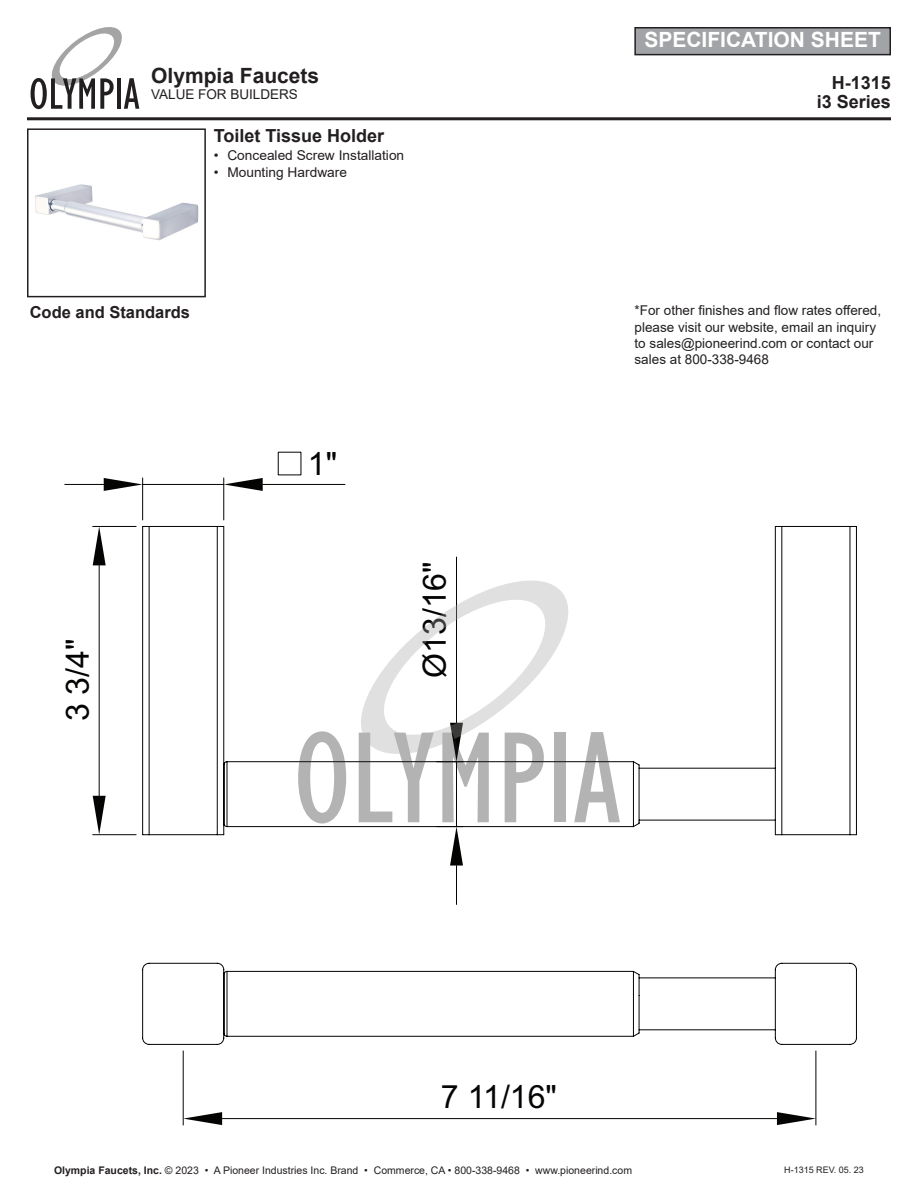
<style>
.page{position:relative;width:918px;height:1188px;background:#fff}
.page>*{position:absolute;margin:0;border:0;box-sizing:border-box;transform-origin:0 0}
.t1{font:32.1px "Arial";color:#040503}
.t2{font:700 21px "Arial";color:#fff}
.t3{font:700 21px "Arial";color:#231f20}
.t4{font:700 18px "Arial";color:#231f20}
.t5{font:700 16.5px "Arial";color:#231f20}
.t6{font:13.5px/16.2px "Arial";color:#231f20}
.t7{font:10.5px "Arial";color:#231f20}
.t8{font:9px "Arial";color:#231f20}
.s1{font-weight:700}
</style>
<div class="page">
<hr style="left:183px;top:1051px;width:1px;height:74px;background:#040503">
<hr style="left:816px;top:1051px;width:1px;height:74px;background:#040503">
<hr style="left:222px;top:1118px;width:555px;height:1px;background:#040503">
<svg style="left:183px;top:1112px;width:39px;height:13px"></svg>
<svg style="left:777px;top:1112px;width:39px;height:13px"></svg>
<hr style="left:93px;top:834px;width:43px;height:1px;background:#040503">
<hr style="left:93px;top:526px;width:43px;height:1px;background:#040503">
<hr style="left:99px;top:565px;width:1px;height:231px;background:#040503">
<svg style="left:93px;top:796px;width:13px;height:39px"></svg>
<svg style="left:93px;top:527px;width:13px;height:38px"></svg>
<hr style="left:65px;top:484px;width:39px;height:1px;background:#040503">
<svg style="left:104px;top:478px;width:38px;height:13px"></svg>
<svg style="left:142px;top:452px;width:715px;height:593px"></svg>
<svg style="left:31px;top:27px;width:108px;height:82px"></svg>
<hr style="left:27px;top:117px;width:864px;height:3px;background:#231f20">
<img style="left:35px;top:184px;width:164px;height:57px">
<div style="left:27px;top:128px;width:179px;height:169px;border:2px solid #231f20"></div>
<div style="left:635px;top:28px;width:255px;height:27px;background:#a1a3a6"></div>
<div style="left:634px;top:27px;width:257px;height:28px;border:2px solid #231f20"></div>
<svg style="left:298px;top:580px;width:322px;height:286px"></svg>
<p class="t3" style="left:151px;top:61px;width:170px">Olympia Faucets</p>
<p class="t6" style="left:151px;top:87px;width:148px">VALUE FOR BUILDERS</p>
<p class="t4" style="left:214px;top:123px;width:172px">Toilet Tissue Holder</p>
<p class="t6" style="left:214px;top:147px;width:192px">• Concealed Screw Installation</p>
<p class="t6" style="left:214px;top:164px;width:135px">• Mounting Hardware</p>
<p class="t5" style="left:30px;top:300px;width:162px">Code and Standards</p>
<p class="t1" style="left:55px;top:721px;width:84px;rotate:-90deg">3 3/4"</p>
<p class="t1" style="left:308px;top:441px;width:31px">1"</p>
<p class="t1" style="left:413px;top:678px;width:118px;rotate:-90deg">Ø13/16"</p>
<p class="t2" style="left:644px;top:25px;width:238px">SPECIFICATION SHEET</p>
<p class="t4" style="left:832px;top:70px;width:61px">H-1315</p>
<p class="t4" style="left:817px;top:89px;width:76px">i3 Series</p>
<p class="t6" style="left:635px;top:302px;width:248px">*For other finishes and flow rates offered, please visit our website, email an inquiry to sales@pioneerind.com or contact our sales at 800-338-9468</p>
<p class="t1" style="left:441px;top:1075px;width:118px">7 11/16"</p>
<p class="t7" style="left:54px;top:1163px;width:580px"><span class="s1">Olympia Faucets, Inc.</span> © 2023 • A Pioneer Industries Inc. Brand • Commerce, CA • 800-338-9468 • www.pioneerind.com</p>
<p class="t8" style="left:784px;top:1164px;width:81px">H-1315 REV. 05. 23</p>
</div>
